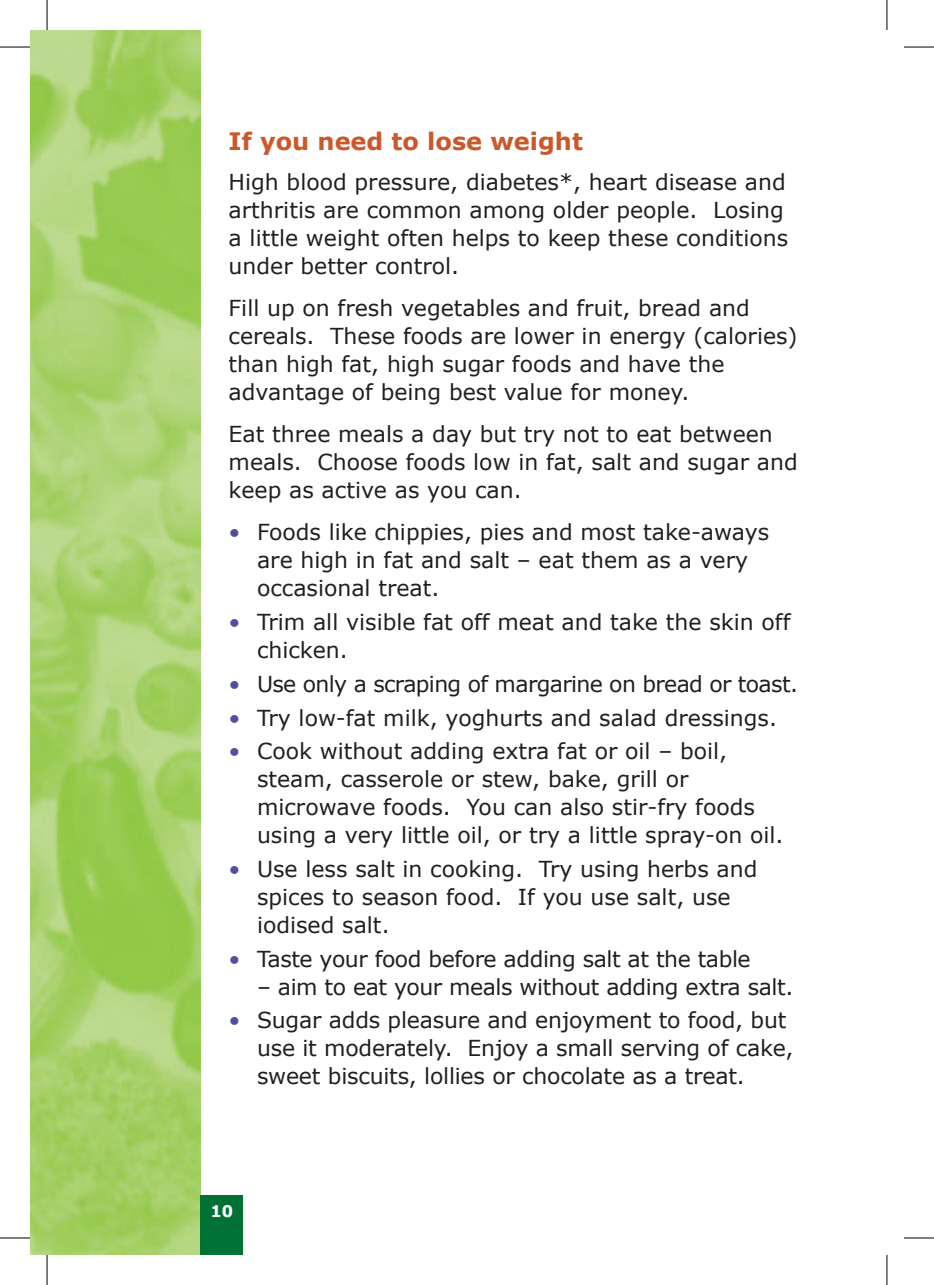
<style>
.page{position:relative;width:934px;height:1285px;background:#fff}
.page>*{position:absolute;margin:0;border:0;box-sizing:border-box;transform-origin:0 0}
.t1{font:700 24px "Verdana";color:#cb572b}
.t2{font:22px/28px "Verdana";color:#231f20}
.t3{font:22px "Verdana";letter-spacing:-.02em;color:#231f20}
.t4{font:22px "Verdana";letter-spacing:-.03em;color:#231f20}
.t5{font:700 16px "Verdana";color:#fff}
.s1{color:#504fa1}
</style>
<div class="page">
<img style="left:30px;top:30px;width:170px;height:1225px">
<div style="left:200px;top:1195px;width:43px;height:60px;background:#007236"></div>
<hr style="left:0;top:47px;width:30px;height:1px;background:#000">
<hr style="left:903px;top:47px;width:30px;height:1px;background:#000">
<hr style="left:0;top:1237px;width:30px;height:1px;background:#000">
<hr style="left:903px;top:1237px;width:30px;height:1px;background:#000">
<hr style="left:47px;top:0;width:1px;height:30px;background:#000">
<hr style="left:47px;top:1255px;width:1px;height:30px;background:#000">
<hr style="left:886px;top:0;width:1px;height:30px;background:#000">
<hr style="left:886px;top:1255px;width:1px;height:30px;background:#000">
<p class="t1" style="left:228px;top:126px;width:355px">If you need to lose weight</p>
<p class="t2" style="left:228px;top:167px;width:561px">High blood pressure, diabetes*, heart disease and arthritis are common among older people. Losing a little weight often helps to keep these conditions under better control.</p>
<p class="t2" style="left:228px;top:293px;width:570px">Fill up on fresh vegetables and fruit, bread and cereals. These foods are lower in energy (calories) than high fat, high sugar foods and have the advantage of being best value for money.</p>
<p class="t2" style="left:228px;top:419px;width:570px">Eat three meals a day but try not to eat between meals. Choose foods low in fat, salt and sugar and keep as active as you can.</p>
<p class="t2" style="left:257px;top:518px;width:513px;text-indent:-28px"><span class="s1">•</span> Foods like chippies, pies and most take-aways are high in fat and salt – eat them as a very occasional treat.</p>
<p class="t2" style="left:257px;top:607px;width:534px;text-indent:-28px"><span class="s1">•</span> Trim all visible fat off meat and take the skin off chicken.</p>
<p class="t4" style="left:228px;top:670px;width:570px"><span class="s1">•</span> Use only a scraping of margarine on bread or toast.</p>
<p class="t2" style="left:228px;top:703px;width:549px"><span class="s1">•</span> Try low-fat milk, yoghurts and salad dressings.</p>
<p class="t2" style="left:257px;top:736px;width:528px;text-indent:-28px"><span class="s1">•</span> Cook without adding extra fat or oil – boil, steam, casserole or stew, bake, grill or microwave foods. You can also stir-fry foods using a very little oil, or try a little spray-on oil.</p>
<p class="t2" style="left:257px;top:854px;width:501px;text-indent:-28px"><span class="s1">•</span> Use less salt in cooking. Try using herbs and spices to season food. If you use salt, use iodised salt.</p>
<p class="t3" style="left:228px;top:944px;width:523px"><span class="s1">•</span> Taste your food before adding salt at the table</p>
<p class="t3" style="left:257px;top:972px;width:537px">– aim to eat your meals without adding extra salt.</p>
<p class="t2" style="left:257px;top:1005px;width:538px;text-indent:-28px"><span class="s1">•</span> Sugar adds pleasure and enjoyment to food, but use it moderately. Enjoy a small serving of cake, sweet biscuits, lollies or chocolate as a treat.</p>
<p class="t5" style="left:210px;top:1200px;width:24px">10</p>
</div>
